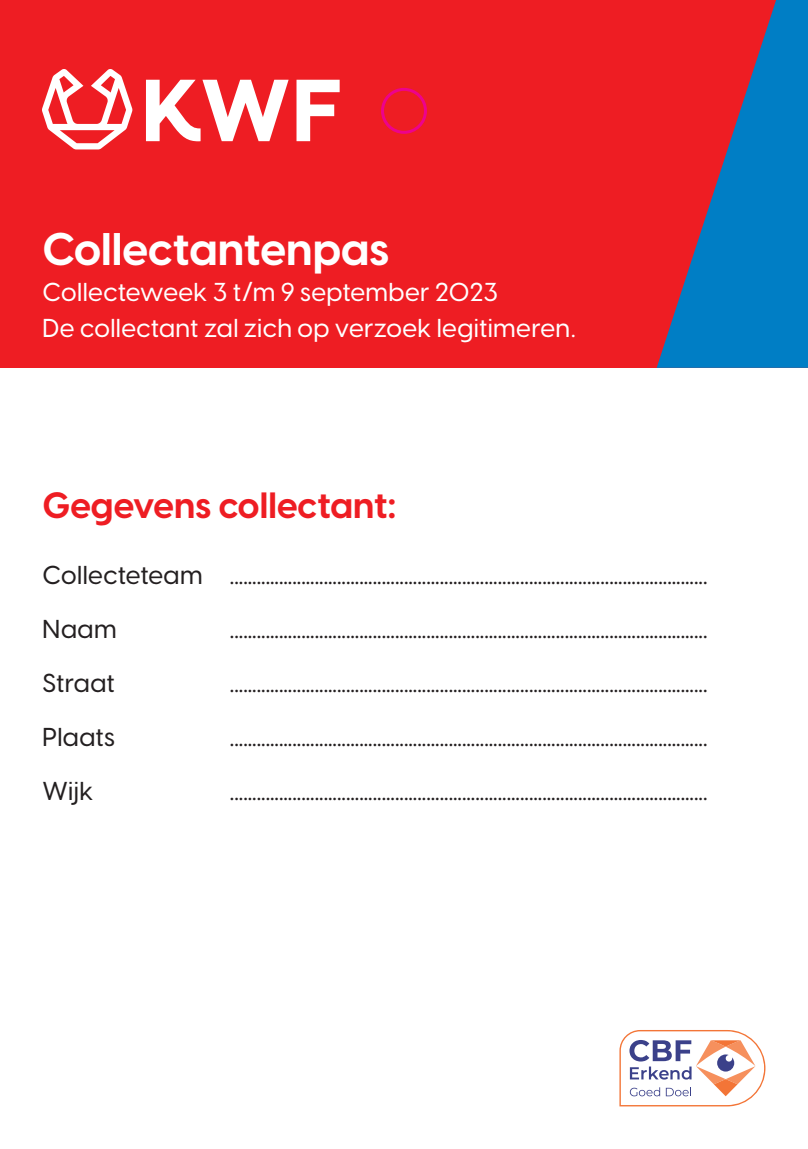
<style>
.page{position:relative;width:808px;height:1149px;background:#fff}
.page>*{position:absolute;margin:0;border:0;box-sizing:border-box;transform-origin:0 0}
.t1{font:700 45px "Visby CF";color:#fff}
.t2{font:700 36px "Visby CF";color:#ee1d23}
.t3{font:500 25.5px "Visby CF";letter-spacing:.015em;color:#231f20}
.t4{font:500 25.5px "Visby CF";letter-spacing:.01em;color:#fff}
</style>
<div class="page">
<div style="left:0;top:0;width:808px;height:368px;background:#ee1d23"></div>
<svg style="left:657px;top:0;width:151px;height:368px;fill:#007ec5"></svg>
<svg style="left:42px;top:69px;width:90px;height:80px"></svg>
<svg style="left:296px;top:80px;width:44px;height:61px"></svg>
<svg style="left:146px;top:80px;width:143px;height:61px"></svg>
<svg style="left:619px;top:1030px;width:146px;height:76px"></svg>
<div style="left:381px;top:88px;width:46px;height:46px;border:3px solid #ed028c;border-radius:50%"></div>
<p class="t1" style="left:43px;top:214px;width:348px">Collectantenpas</p>
<p class="t4" style="left:43px;top:272px;width:457px">Collecteweek 3 t/m 9 september 2023</p>
<p class="t4" style="left:43px;top:308px;width:534px">De collectant zal zich op verzoek legitimeren.</p>
<p class="t2" style="left:43px;top:477px;width:355px">Gegevens collectant:</p>
<p class="t3" style="left:43px;top:555px;width:666px">Collecteteam ...........................................................................................................</p>
<p class="t3" style="left:43px;top:609px;width:76px">Naam</p>
<p class="t3" style="left:230px;top:609px;width:479px">...........................................................................................................</p>
<p class="t3" style="left:43px;top:663px;width:74px">Straat</p>
<p class="t3" style="left:230px;top:663px;width:479px">...........................................................................................................</p>
<p class="t3" style="left:43px;top:717px;width:74px">Plaats</p>
<p class="t3" style="left:230px;top:717px;width:479px">...........................................................................................................</p>
<p class="t3" style="left:43px;top:771px;width:52px">Wijk</p>
<p class="t3" style="left:230px;top:771px;width:479px">...........................................................................................................</p>
</div>
